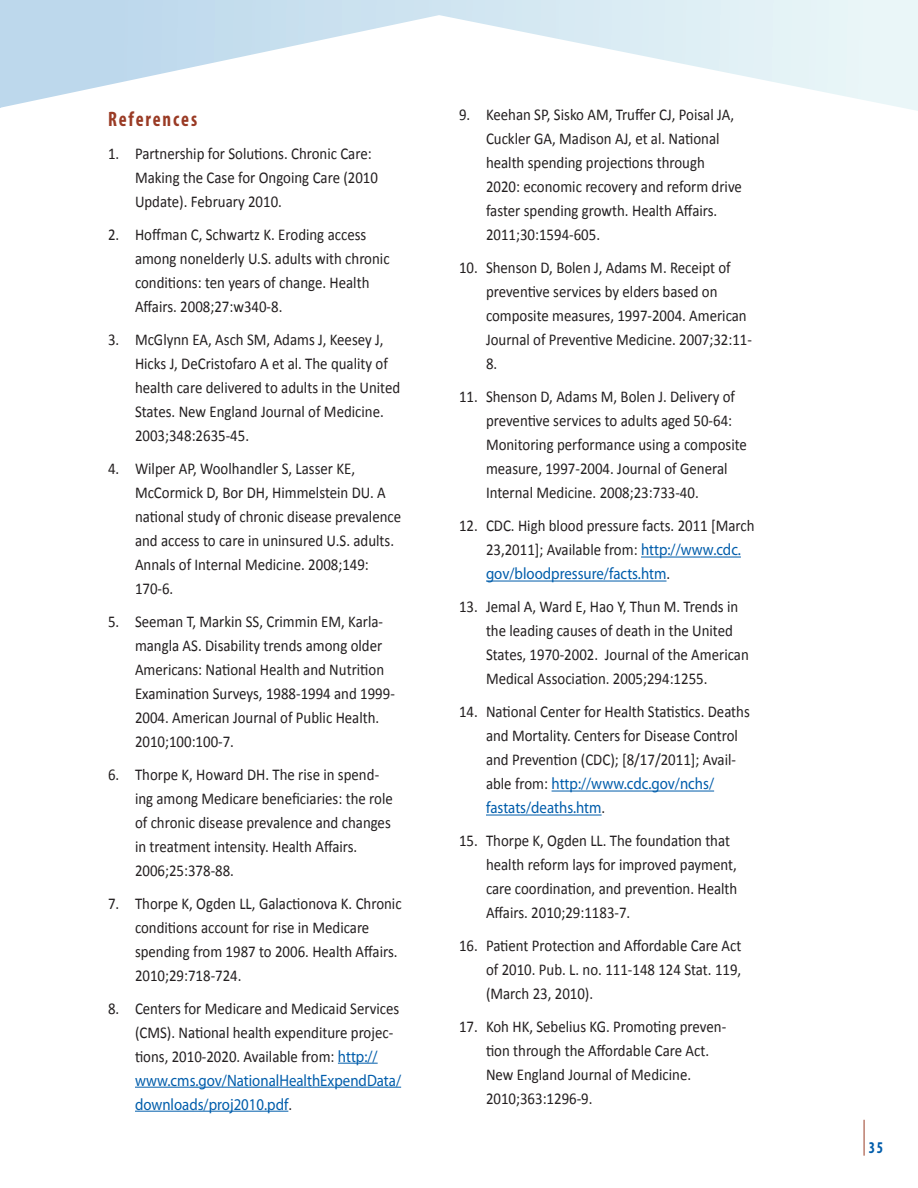
<style>
.page{position:relative;width:918px;height:1188px;background:#fff}
.page>*{position:absolute;margin:0;border:0;box-sizing:border-box;transform-origin:0 0}
.t1{font:700 condensed 21px "Myriad Pro";letter-spacing:.1em;color:#9a3b25;scale:.9 1}
.t2{font:16.5px/24px "Calibri";color:#231f20;scale:.9 1}
.t3{font:700 condensed 16.5px "Myriad Pro";color:#015dab;scale:.9 1}
.s1{font-family:"Myriad Pro";color:#015dab}
</style>
<div class="page">
<hr style="left:864px;top:1120px;width:1px;height:36px;background:#9a3b25">
<svg style="left:1px;top:0;width:917px;height:111px"></svg>
<hr style="left:0;top:0;width:1px;height:108px;background:#bdd8ec">
<hr style="left:338px;top:1063px;width:40px;height:1px;background:#015dab">
<hr style="left:135px;top:1087px;width:266px;height:1px;background:#015dab">
<hr style="left:135px;top:1111px;width:153px;height:1px;background:#015dab">
<hr style="left:641px;top:557px;width:100px;height:1px;background:#015dab">
<hr style="left:486px;top:581px;width:181px;height:1px;background:#015dab">
<hr style="left:552px;top:791px;width:162px;height:1px;background:#015dab">
<hr style="left:486px;top:815px;width:116px;height:1px;background:#015dab">
<h2 class="t1" style="left:108px;top:105px;width:101px">References</h2>
<p class="t2" style="left:135px;top:141px;width:272px;text-indent:-27px">1. Partnership for Solutions. Chronic Care:<br>Making the Case for Ongoing Care (2010<br>Update). February 2010.</p>
<p class="t2" style="left:135px;top:222px;width:284px;text-indent:-27px">2. Hoffman C, Schwartz K. Eroding access among nonelderly U.S. adults with chronic conditions: ten years of change. Health Affairs. 2008;27:w340-8.</p>
<p class="t2" style="left:135px;top:327px;width:296px;text-indent:-27px">3. McGlynn EA, Asch SM, Adams J, Keesey J, Hicks J, DeCristofaro A et al. The quality of health care delivered to adults in the United States. New England Journal of Medicine.<br>2003;348:2635-45.</p>
<p class="t2" style="left:135px;top:456px;width:297px;text-indent:-27px">4. Wilper AP, Woolhandler S, Lasser KE, McCormick D, Bor DH, Himmelstein DU. A national study of chronic disease prevalence and access to care in uninsured U.S. adults.<br>Annals of Internal Medicine. 2008;149:<br>170-6.</p>
<p class="t2" style="left:135px;top:609px;width:290px;text-indent:-27px">5. Seeman T, Markin SS, Crimmin EM, Karla&shy;mangla AS. Disability trends among older Americans: National Health and Nutrition Examination Surveys, 1988-1994 and 1999- 2004. American Journal of Public Health.<br>2010;100:100-7.</p>
<p class="t2" style="left:135px;top:762px;width:288px;text-indent:-27px">6. Thorpe K, Howard DH. The rise in spend&shy;ing among Medicare beneficiaries: the role of chronic disease prevalence and changes in treatment intensity. Health Affairs.<br>2006;25:378-88.</p>
<p class="t2" style="left:135px;top:891px;width:298px;text-indent:-27px">7. Thorpe K, Ogden LL, Galactionova K. Chronic conditions account for rise in Medicare spending from 1987 to 2006. Health Affairs.<br>2010;29:718-724.</p>
<p class="t2" style="left:135px;top:996px;width:297px;text-indent:-27px">8. Centers for Medicare and Medicaid Services (CMS). National health expenditure projec&shy;tions, 2010-2020. Available from: <span class="s1">http:// www.cms.gov/NationalHealthExpendData/ downloads/proj2010.pdf</span>.</p>
<p class="t2" style="left:486px;top:103px;width:286px;text-indent:-27px">9. Keehan SP, Sisko AM, Truffer CJ, Poisal JA, Cuckler GA, Madison AJ, et al. National health spending projections through 2020: economic recovery and reform drive faster spending growth. Health Affairs.<br>2011;30:1594-605.</p>
<p class="t2" style="left:486px;top:256px;width:297px;text-indent:-27px">10. Shenson D, Bolen J, Adams M. Receipt of preventive services by elders based on composite measures, 1997-2004. American Journal of Preventive Medicine. 2007;32:11- 8.</p>
<p class="t2" style="left:486px;top:385px;width:292px;text-indent:-27px">11. Shenson D, Adams M, Bolen J. Delivery of preventive services to adults aged 50-64:<br>Monitoring performance using a composite measure, 1997-2004. Journal of General Internal Medicine. 2008;23:733-40.</p>
<p class="t2" style="left:486px;top:514px;width:300px;text-indent:-27px">12. CDC. High blood pressure facts. 2011 [March<br>23,2011]; Available from: <span class="s1">http://www.cdc. gov/bloodpressure/facts.htm</span>.</p>
<p class="t2" style="left:486px;top:595px;width:294px;text-indent:-27px">13. Jemal A, Ward E, Hao Y, Thun M. Trends in the leading causes of death in the United States, 1970-2002. Journal of the American Medical Association. 2005;294:1255.</p>
<p class="t2" style="left:486px;top:700px;width:295px;text-indent:-27px">14. National Center for Health Statistics. Deaths and Mortality. Centers for Disease Control and Prevention (CDC); [8/17/2011]; Avail&shy;able from: <span class="s1">http://www.cdc.gov/nchs/ fastats/deaths.htm</span>.</p>
<p class="t2" style="left:486px;top:829px;width:281px;text-indent:-27px">15. Thorpe K, Ogden LL. The foundation that health reform lays for improved payment, care coordination, and prevention. Health Affairs. 2010;29:1183-7.</p>
<p class="t2" style="left:486px;top:934px;width:285px;text-align:justify;text-indent:-27px">16. Patient Protection and Affordable Care Act of 2010. Pub. L. no. 111-148 124 Stat. 119, (March 23, 2010).</p>
<p class="t2" style="left:486px;top:1015px;width:268px;text-indent:-27px">17. Koh HK, Sebelius KG. Promoting preven&shy;tion through the Affordable Care Act.<br>New England Journal of Medicine.<br>2010;363:1296-9.</p>
<p class="t3" style="left:869px;top:1137px;width:17px">35</p>
</div>
